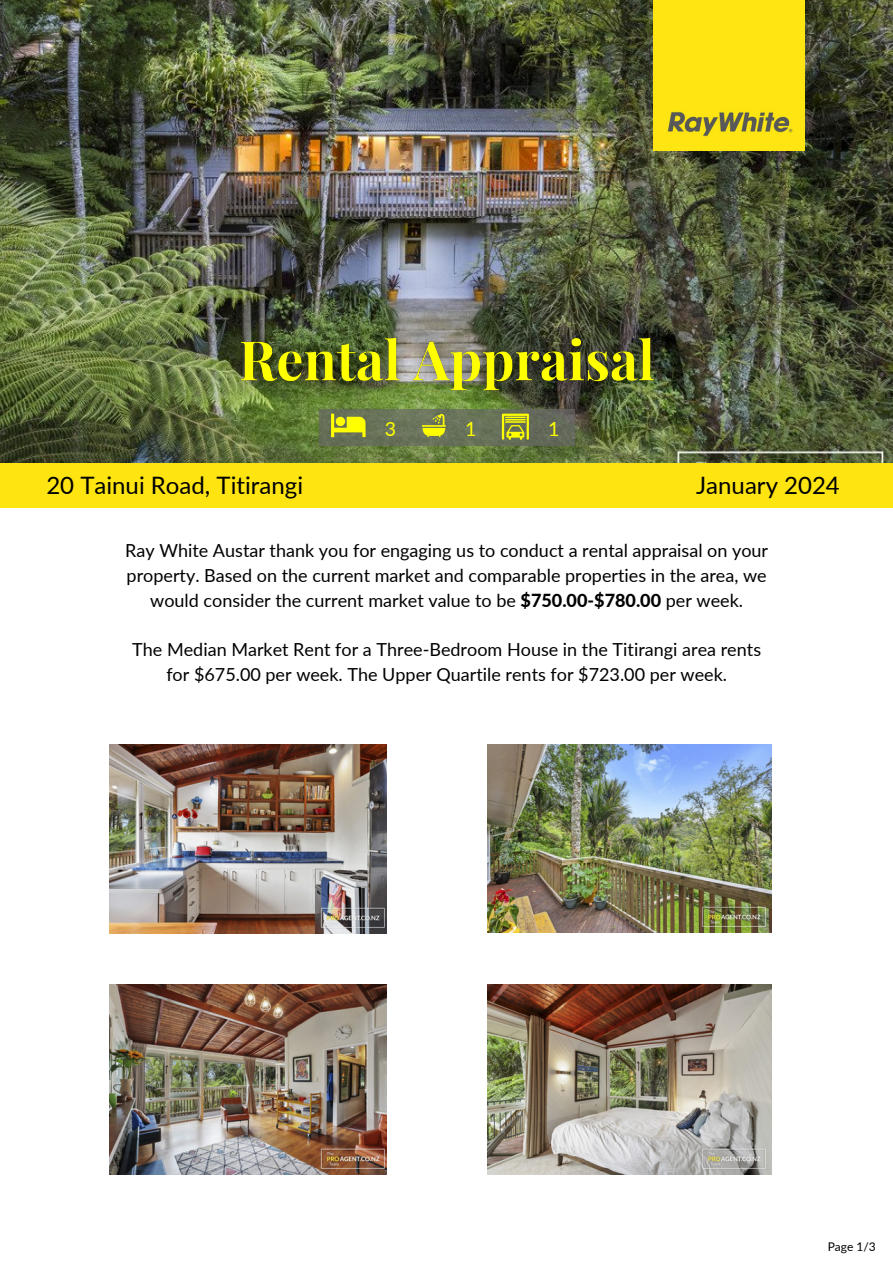
<style>
.page{position:relative;width:893px;height:1264px;background:#fff}
.page>*{position:absolute;margin:0;border:0;box-sizing:border-box;transform-origin:0 0}
.t1{font:24px "Lato";color:#000}
.t2{font:19.5px "Lato";color:#ff0}
.t3{font:18px/24.8px "Lato";color:#000;text-align:center}
.t4{font:12px "Lato";color:#000}
.s1{font-weight:800}
</style>
<div class="page">
<img style="left:0;top:0;width:892px;height:463px">
<img style="left:653px;top:0;width:151px;height:151px">
<img style="left:109px;top:744px;width:277px;height:189px">
<img style="left:487px;top:744px;width:284px;height:188px">
<div style="left:319px;top:409px;width:255px;height:36px;background:linear-gradient(to right,#697357,#686f59)"></div>
<svg style="left:331px;top:416px;width:34px;height:21px"></svg>
<svg style="left:421px;top:416px;width:25px;height:21px"></svg>
<svg style="left:502px;top:416px;width:26px;height:23px"></svg>
<div style="left:0;top:463px;width:892px;height:44px;background:#fee411"></div>
<img style="left:109px;top:984px;width:277px;height:190px">
<img style="left:487px;top:984px;width:284px;height:190px">
<img style="left:216px;top:314px;width:462px;height:102px">
<p class="t2" style="left:384px;top:417px;width:13px">3</p>
<p class="t2" style="left:465px;top:417px;width:13px">1</p>
<p class="t2" style="left:548px;top:417px;width:13px">1</p>
<p class="t1" style="left:46px;top:470px;width:258px">20 Tainui Road, Titirangi</p>
<h2 class="t1" style="left:696px;top:470px;width:145px">January 2024</h2>
<h3 class="t3" style="left:125px;top:538px;width:644px">Ray White Austar thank you for engaging us to conduct a rental appraisal on your property. Based on the current market and comparable properties in the area, we would consider the current market value to be <span class="s1">$750.00-$780.00</span> per week.</h3>
<p class="t3" style="left:132px;top:637px;width:630px">The Median Market Rent for a Three-Bedroom House in the Titirangi area rents for $675.00 per week. The Upper Quartile rents for $723.00 per week.</p>
<p class="t4" style="left:827px;top:1239px;width:50px">Page 1/3</p>
</div>
